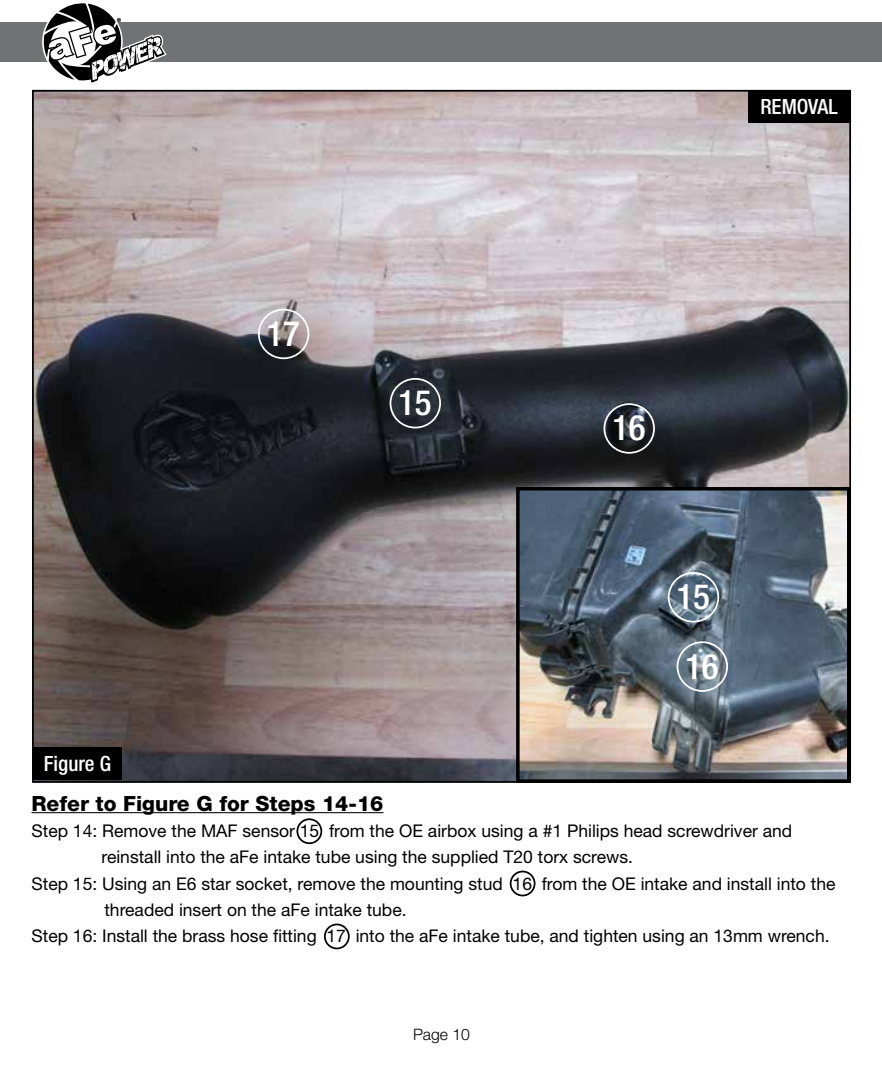
<style>
.page{position:relative;width:882px;height:1071px;background:#fff}
.page>*{position:absolute;margin:0;border:0;box-sizing:border-box;transform-origin:0 0}
.t1{font:500 condensed 35px "Helvetica Neue";color:#fff}
.t2{font:800 21px "Helvetica Neue";color:#000}
.t3{font:500 condensed 21px "Helvetica Neue";color:#fff}
.t4{font:17.5px "Helvetica Neue";color:#000}
.t5{font:300 15.75px "Helvetica Neue";color:#000}
.t6{font:8.75px "Myriad";color:#000}
</style>
<div class="page">
<img style="left:35px;top:93px;width:813px;height:687px">
<div style="left:748px;top:90px;width:102px;height:33px;background:#000"></div>
<hr style="left:32px;top:812px;width:351px;height:1px;background:#000">
<div style="left:296px;top:818px;width:26px;height:26px;border:2px solid #000;border-radius:50%"></div>
<div style="left:510px;top:871px;width:26px;height:25px;border:2px solid #000;border-radius:50%"></div>
<div style="left:324px;top:924px;width:26px;height:25px;border:2px solid #000;border-radius:50%"></div>
<img style="left:521px;top:492px;width:324px;height:286px">
<div style="left:516px;top:487px;width:334px;height:296px;border:4px solid #000"></div>
<div style="left:32px;top:747px;width:90px;height:33px;background:#000"></div>
<div style="left:0;top:23px;width:882px;height:39px;background:#717275"></div>
<svg style="left:43px;top:3px;width:124px;height:80px"></svg>
<div style="left:390px;top:378px;width:51px;height:50px;border:2px solid #fff;border-radius:50%"></div>
<div style="left:668px;top:572px;width:51px;height:51px;border:2px solid #fff;border-radius:50%"></div>
<div style="left:604px;top:403px;width:51px;height:51px;border:2px solid #fff;border-radius:50%"></div>
<div style="left:677px;top:641px;width:51px;height:51px;border:2px solid #fff;border-radius:50%"></div>
<div style="left:258px;top:309px;width:51px;height:50px;border:2px solid #fff;border-radius:50%"></div>
<p class="t6" style="left:117px;top:17px;width:6px">®</p>
<p class="t3" style="left:44px;top:751px;width:69px">Figure G</p>
<h1 class="t1" style="left:267px;top:313px;width:35px">17</h1>
<h1 class="t1" style="left:398px;top:382px;width:35px">15</h1>
<p class="t3" style="left:760px;top:95px;width:79px">REMOVAL</p>
<h1 class="t1" style="left:612px;top:407px;width:35px">16</h1>
<h1 class="t1" style="left:676px;top:576px;width:35px">15</h1>
<h1 class="t1" style="left:685px;top:645px;width:35px">16</h1>
<p class="t2" style="left:32px;top:791px;width:353px">Refer to Figure G for Steps 14-16</p>
<p class="t4" style="left:32px;top:820px;width:762px">Step 14: Remove the MAF sensor 15 from the OE airbox using a #1 Philips head screwdriver and</p>
<p class="t4" style="left:102px;top:847px;width:533px">reinstall into the aFe intake tube using the supplied T20 torx screws.</p>
<p class="t4" style="left:32px;top:873px;width:806px">Step 15: Using an E6 star socket, remove the mounting stud 16 from the OE intake and install into the</p>
<p class="t4" style="left:104px;top:899px;width:304px">threaded insert on the aFe intake tube.</p>
<p class="t4" style="left:32px;top:925px;width:800px">Step 16: Install the brass hose fitting 17 into the aFe intake tube, and tighten using an 13mm wrench.</p>
<p class="t5" style="left:413px;top:1024px;width:58px">Page 10</p>
</div>
